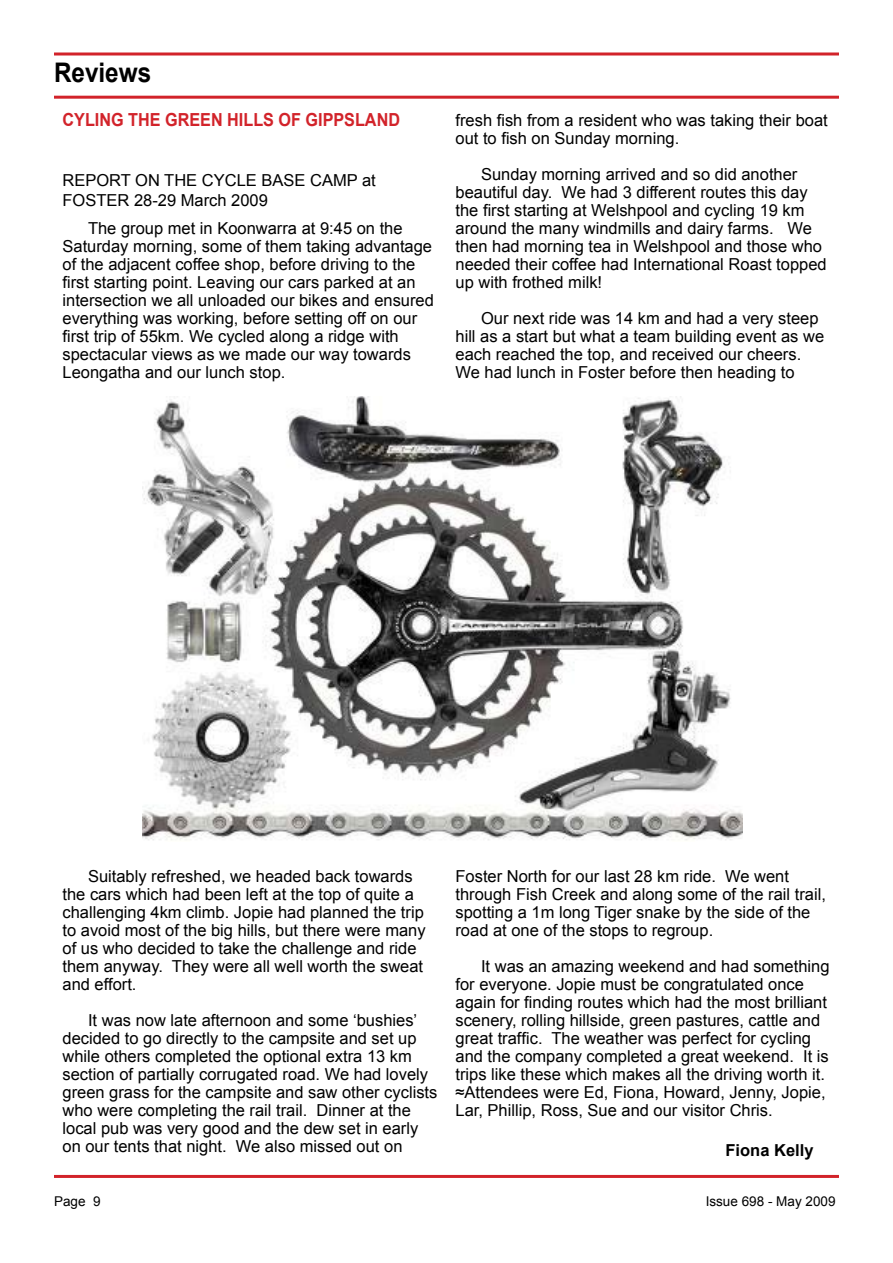
<style>
.page{position:relative;width:893px;height:1263px;background:#fff}
.page>*{position:absolute;margin:0;border:0;box-sizing:border-box;transform-origin:0 0}
.t1{font:700 27px "Arial";color:#000;scale:.9 1}
.t2{font:700 18px "Arial";color:#d2232a;scale:.9 1}
.t3{font:16.5px/18px "Arial";color:#000}
.t4{font:700 16.5px "Arial";color:#000}
.t5{font:13.5px "Arial";color:#000}
</style>
<div class="page">
<hr style="left:54px;top:52px;width:785px;height:3px;background:#d2232a">
<hr style="left:54px;top:1175px;width:785px;height:3px;background:#d2232a">
<hr style="left:54px;top:96px;width:785px;height:3px;background:#d2232a">
<img style="left:142px;top:396px;width:600px;height:445px">
<h1 class="t1" style="left:54px;top:54px;width:110px">Reviews</h1>
<p class="t2" style="left:63px;top:108px;width:377px">CYLING THE GREEN HILLS OF GIPPSLAND</p>
<p class="t3" style="left:63px;top:171px;width:315px;line-height:19.8px">REPORT ON THE CYCLE BASE CAMP at<br>FOSTER 28-29 March 2009</p>
<p class="t3" style="left:63px;top:219px;width:373px;text-indent:26px">The group met in Koonwarra at 9:45 on the Saturday morning, some of them taking advantage of the adjacent coffee shop, before driving to the first starting point. Leaving our cars parked at an intersection we all unloaded our bikes and ensured everything was working, before setting off on our first trip of 55km. We cycled along a ridge with spectacular views as we made our way towards Leongatha and our lunch stop.</p>
<p class="t3" style="left:455px;top:111px;width:374px">fresh fish from a resident who was taking their boat out to fish on Sunday morning.</p>
<p class="t3" style="left:455px;top:165px;width:373px;text-indent:26px">Sunday morning arrived and so did another beautiful day. We had 3 different routes this day the first starting at Welshpool and cycling 19 km around the many windmills and dairy farms. We then had morning tea in Welshpool and those who needed their coffee had International Roast topped up with frothed milk!</p>
<p class="t3" style="left:455px;top:309px;width:370px;text-indent:26px">Our next ride was 14 km and had a very steep hill as a start but what a team building event as we each reached the top, and received our cheers.<br>We had lunch in Foster before then heading to</p>
<p class="t3" style="left:63px;top:867px;width:365px;text-indent:26px">Suitably refreshed, we headed back towards the cars which had been left at the top of quite a challenging 4km climb. Jopie had planned the trip to avoid most of the big hills, but there were many of us who decided to take the challenge and ride them anyway. They were all well worth the sweat and effort.</p>
<p class="t3" style="left:63px;top:1011px;width:376px;text-indent:26px">It was now late afternoon and some ‘bushies’ decided to go directly to the campsite and set up while others completed the optional extra 13 km section of partially corrugated road. We had lovely green grass for the campsite and saw other cyclists who were completing the rail trail. Dinner at the local pub was very good and the dew set in early on our tents that night. We also missed out on</p>
<p class="t3" style="left:455px;top:867px;width:372px">Foster North for our last 28 km ride. We went through Fish Creek and along some of the rail trail, spotting a 1m long Tiger snake by the side of the road at one of the stops to regroup.</p>
<p class="t3" style="left:455px;top:957px;width:376px;text-indent:26px">It was an amazing weekend and had something for everyone. Jopie must be congratulated once again for finding routes which had the most brilliant scenery, rolling hillside, green pastures, cattle and great traffic. The weather was perfect for cycling and the company completed a great weekend. It is trips like these which makes all the driving worth it. ≈Attendees were Ed, Fiona, Howard, Jenny, Jopie, Lar, Phillip, Ross, Sue and our visitor Chris.</p>
<p class="t4" style="left:725px;top:1139px;width:90px">Fiona Kelly</p>
<p class="t5" style="left:54px;top:1192px;width:48px">Page 9</p>
<p class="t5" style="left:706px;top:1192px;width:131px">Issue 698 - May 2009</p>
</div>
